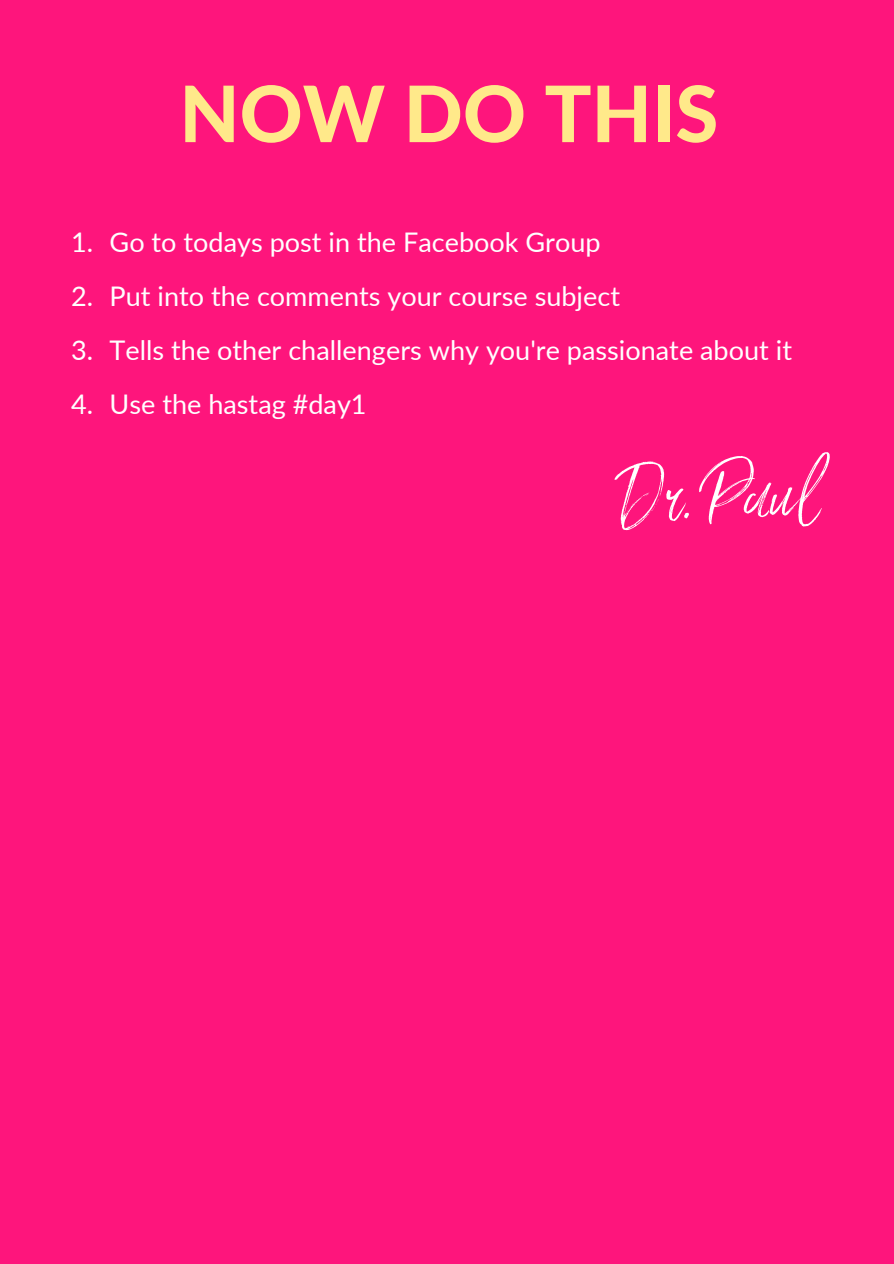
<style>
.page{position:relative;width:894px;height:1264px;background:#fff}
.page>*{position:absolute;margin:0;border:0;box-sizing:border-box;transform-origin:0 0}
.t1{font:800 77.85px "Lato";color:#ffe98a}
.t2{font:70.05px "Saturday Script Oblique Alt 2";color:#fff}
.t3{font:27px/54px "Lato";color:#fff}
</style>
<div class="page">
<div style="left:0;top:0;width:893px;height:1263px;background:#fe157c"></div>
<h1 class="t1" style="left:179px;top:65px;width:540px">NOW DO THIS</h1>
<p class="t3" style="left:71px;top:214px;width:24px;text-align:justify">1.<br>2.<br>3.<br>4.</p>
<p class="t3" style="left:110px;top:214px;width:683px">Go to todays post in the Facebook Group<br>Put into the comments your course subject<br>Tells the other challengers why you're passionate about it Use the hastag #day1</p>
<h2 class="t2" style="left:616px;top:450px;width:202px">Dr. Paul</h2>
</div>
